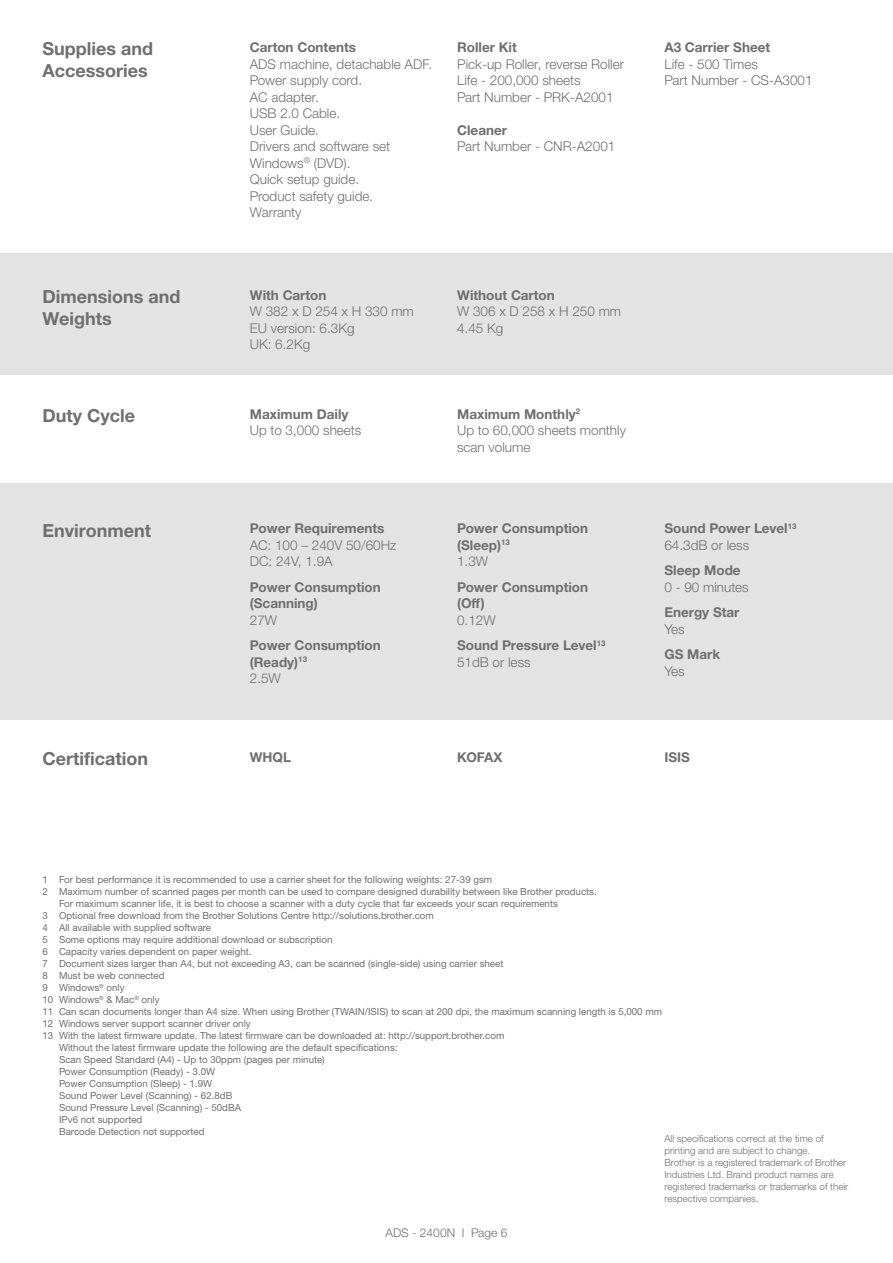
<style>
.page{position:relative;width:893px;height:1263px;background:#fff}
.page>*{position:absolute;margin:0;border:0;box-sizing:border-box;transform-origin:0 0}
.t1{font:700 18px/21.6px "Helvetica Neue LTW1 G";color:#706f6f}
.t2{font:300 13.5px/16.5px "Helvetica Neue LTW1 G";color:#706f6f}
.t3{font:700 13.5px/16.5px "Helvetica Neue LTW1 G";color:#706f6f}
.t4{font:300 12px "Helvetica Neue LTW1 G";color:#706f6f}
.t5{font:9.75px "Helvetica Neue LTW1 G";color:#706f6f}
.t6{font:300 9.75px/12px "Helvetica Neue LTW1 G";color:#706f6f}
.s1{font-weight:700}
.s2{font-weight:300}
</style>
<div class="page">
<div style="left:0;top:483px;width:893px;height:237px;background:#e3e3e3"></div>
<div style="left:0;top:254px;width:893px;height:121px;background:#e3e3e3"></div>
<h1 class="t1" style="left:43px;top:38px;width:112px">Supplies and<br>Accessories</h1>
<h2 class="t3" style="left:250px;top:39px;width:108px">Carton Contents</h2>
<h2 class="t2" style="left:250px;top:56px;width:184px">ADS machine, detachable ADF.<br>Power supply cord.<br>AC adapter.<br>USB 2.0 Cable.<br>User Guide.<br>Drivers and software set<br>Windows<sup>®</sup> (DVD).<br>Quick setup guide.<br>Product safety guide.<br>Warranty</h2>
<h2 class="t3" style="left:457px;top:39px;width:61px">Roller Kit</h2>
<h2 class="t2" style="left:457px;top:56px;width:168px">Pick-up Roller, reverse Roller<br>Life - 200,000 sheets<br>Part Number - PRK-A2001</h2>
<h2 class="t3" style="left:457px;top:121px;width:51px">Cleaner</h2>
<h2 class="t2" style="left:457px;top:138px;width:160px">Part Number - CNR-A2001</h2>
<h1 class="t1" style="left:43px;top:286px;width:139px">Dimensions and<br>Weights</h1>
<h2 class="t3" style="left:250px;top:287px;width:78px">With Carton</h2>
<h2 class="t2" style="left:250px;top:303px;width:166px">W 382 x D 254 x H 330 mm<br>EU version: 6.3Kg<br>UK: 6.2Kg</h2>
<h1 class="t1" style="left:43px;top:405px;width:94px">Duty Cycle</h1>
<h2 class="t3" style="left:250px;top:406px;width:100px">Maximum Daily</h2>
<h2 class="t2" style="left:250px;top:422px;width:113px">Up to 3,000 sheets</h2>
<h2 class="t3" style="left:457px;top:287px;width:99px">Without Carton</h2>
<h2 class="t2" style="left:457px;top:303px;width:166px">W 306 x D 258 x H 250 mm<br>4.45 Kg</h2>
<h2 class="t2" style="left:457px;top:406px;width:170px"><span class="s1">Maximum Monthly</span><sup>2<br></sup>Up to 60,000 sheets monthly scan volume</h2>
<h1 class="t1" style="left:43px;top:519px;width:110px">Environment</h1>
<h2 class="t3" style="left:250px;top:520px;width:136px">Power Requirements</h2>
<h2 class="t2" style="left:250px;top:537px;width:148px">AC: 100 – 240V 50/60Hz<br>DC: 24V, 1.9A</h2>
<h2 class="t3" style="left:250px;top:579px;width:133px">Power Consumption (Scanning)</h2>
<h2 class="t2" style="left:250px;top:612px;width:29px">27W</h2>
<h2 class="t3" style="left:250px;top:637px;width:133px">Power Consumption (Ready)<sup>13<br></sup><span class="s2">2.5W</span></h2>
<h2 class="t3" style="left:457px;top:520px;width:133px">Power Consumption (Sleep)<sup>13<br></sup><span class="s2">1.3W</span></h2>
<h2 class="t3" style="left:457px;top:579px;width:133px">Power Consumption (Off)</h2>
<h2 class="t3" style="left:457px;top:607px;width:150px;line-height:25.5px"><span class="s2">0.12W<br></span>Sound Pressure Level<sup>13</sup></h2>
<h2 class="t2" style="left:457px;top:654px;width:75px">51dB or less</h2>
<h2 class="t3" style="left:664px;top:39px;width:107px">A3 Carrier Sheet</h2>
<h2 class="t2" style="left:664px;top:56px;width:150px">Life - 500 Times<br>Part Number - CS-A3001</h2>
<h2 class="t3" style="left:664px;top:520px;width:134px">Sound Power Level<sup>13<br></sup><span class="s2">64.3dB or less</span></h2>
<h2 class="t3" style="left:664px;top:562px;width:78px">Sleep Mode</h2>
<h2 class="t2" style="left:664px;top:579px;width:86px">0 - 90 minutes</h2>
<h2 class="t3" style="left:664px;top:604px;width:77px">Energy Star</h2>
<h2 class="t2" style="left:664px;top:621px;width:22px">Yes</h2>
<h2 class="t3" style="left:664px;top:646px;width:57px">GS Mark</h2>
<h2 class="t2" style="left:664px;top:663px;width:22px">Yes</h2>
<h1 class="t1" style="left:43px;top:748px;width:107px">Certification</h1>
<h2 class="t3" style="left:250px;top:749px;width:43px">WHQL</h2>
<h2 class="t3" style="left:457px;top:749px;width:47px">KOFAX</h2>
<h2 class="t3" style="left:664px;top:749px;width:27px">ISIS</h2>
<p class="t5" style="left:43px;top:874px;width:451px">1 For best performance it is recommended to use a carrier sheet for the following weights: 27-39 gsm</p>
<p class="t5" style="left:43px;top:886px;width:556px">2 Maximum number of scanned pages per month can be used to compare designed durability between like Brother products.</p>
<p class="t5" style="left:59px;top:898px;width:500px">For maximum scanner life, it is best to choose a scanner with a duty cycle that far exceeds your scan requirements</p>
<p class="t5" style="left:43px;top:910px;width:393px">3 Optional free download from the Brother Solutions Centre http://solutions.brother.com</p>
<p class="t5" style="left:43px;top:922px;width:170px">4 All available with supplied software</p>
<p class="t5" style="left:43px;top:934px;width:291px">5 Some options may require additional download or subscription</p>
<p class="t5" style="left:43px;top:946px;width:211px">6 Capacity varies dependent on paper weight.</p>
<p class="t5" style="left:43px;top:958px;width:462px">7 Document sizes larger than A4, but not exceeding A3, can be scanned (single-side) using carrier sheet</p>
<p class="t5" style="left:43px;top:970px;width:124px">8 Must be web connected</p>
<p class="t5" style="left:43px;top:982px;width:84px">9 Windows<sup>®</sup> only</p>
<p class="t5" style="left:43px;top:994px;width:119px">10 Windows<sup>®</sup> &amp; Mac<sup>®</sup> only</p>
<p class="t5" style="left:43px;top:1006px;width:621px">11 Can scan documents longer than A4 size. When using Brother (TWAIN/ISIS) to scan at 200 dpi, the maximum scanning length is 5,000 mm</p>
<p class="t5" style="left:43px;top:1018px;width:210px">12 Windows server support scanner driver only</p>
<p class="t5" style="left:43px;top:1030px;width:463px">13 With the latest firmware update. The latest firmware can be downloaded at: http://support.brother.com</p>
<p class="t5" style="left:59px;top:1042px;width:340px">Without the latest firmware update the following are the default specifications:</p>
<p class="t5" style="left:59px;top:1054px;width:267px">Scan Speed Standard (A4) - Up to 30ppm (pages per minute)</p>
<p class="t5" style="left:59px;top:1066px;width:158px">Power Consumption (Ready) - 3.0W</p>
<p class="t5" style="left:59px;top:1078px;width:155px">Power Consumption (Sleep) - 1.9W</p>
<p class="t5" style="left:59px;top:1090px;width:175px">Sound Power Level (Scanning) - 62.8dB</p>
<p class="t5" style="left:59px;top:1102px;width:184px">Sound Pressure Level (Scanning) - 50dBA</p>
<p class="t5" style="left:59px;top:1114px;width:85px">IPv6 not supported</p>
<p class="t5" style="left:59px;top:1126px;width:147px">Barcode Detection not supported</p>
<p class="t6" style="left:664px;top:1133px;width:185px">All specifications correct at the time of printing and are subject to change.<br>Brother is a registered trademark of Brother Industries Ltd. Brand product names are registered trademarks or trademarks of their respective companies.</p>
<p class="t4" style="left:385px;top:1226px;width:123px">ADS - 2400N I Page 6</p>
</div>
